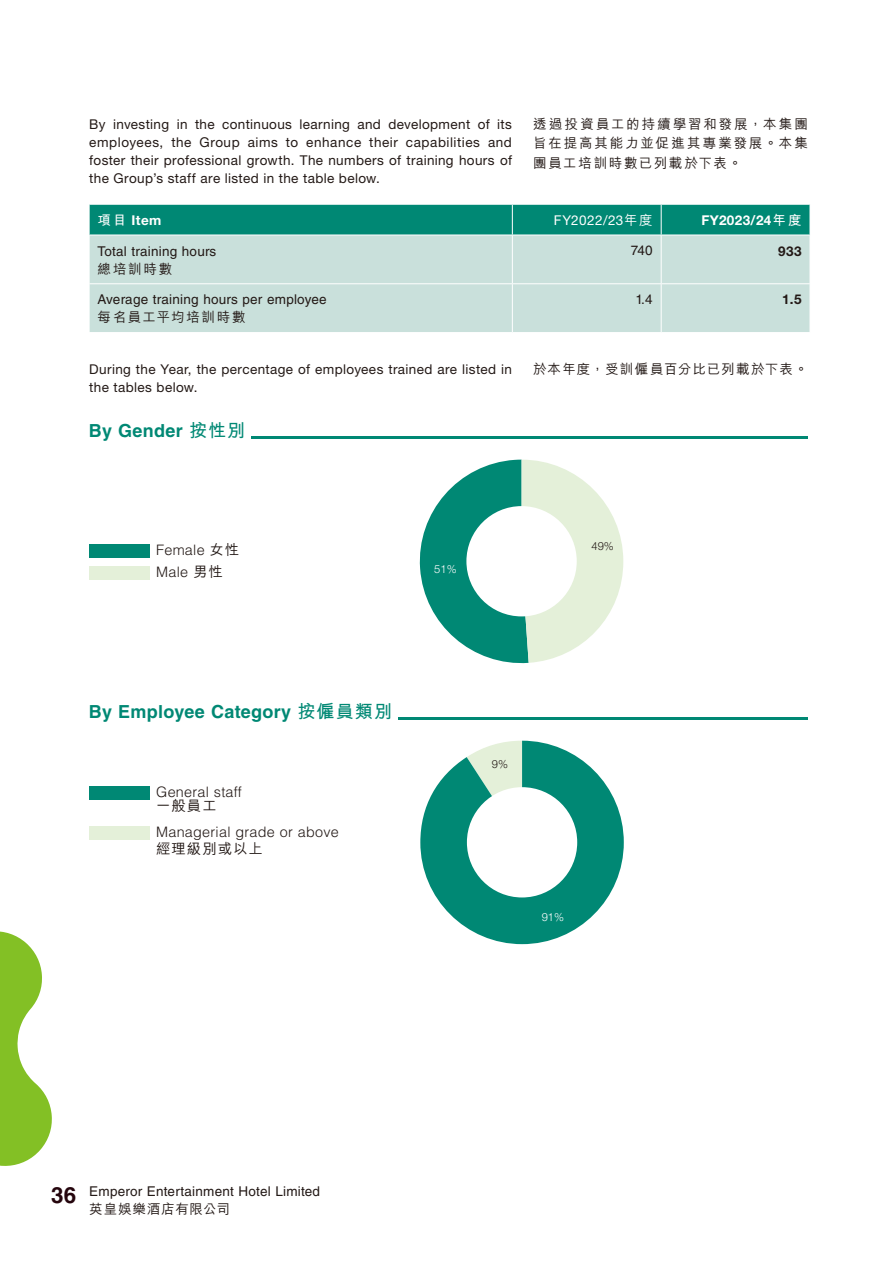
<style>
.page{position:relative;width:893px;height:1263px;background:#fff}
.page>*{position:absolute;margin:0;border:0;box-sizing:border-box;transform-origin:0 0}
.t1{font:700 18px "Helvetica LT Std";letter-spacing:.02em;color:#008874}
.t2{font:300 14.4px/21.8px "Helvetica LT Std";letter-spacing:.02em;color:#231916}
.t3{font:500 14.4px "M Hei HK";letter-spacing:.07em;color:#231916}
.t4{font:13.5px/18px "Helvetica Neue LT Std";letter-spacing:.025em;color:#231916;text-align:justify}
.t5{font:13.5px "Helvetica LT Std";letter-spacing:.02em;color:#231916}
.t6{font:500 13.5px/19.5px "M Hei HK";letter-spacing:.125em;color:#231916;text-align:justify}
.t7{font:500 13.5px "M Hei HK";letter-spacing:.075em;color:#231916}
.t8{font:700 13.5px "Helvetica Neue LT Std";letter-spacing:.03em;color:#fff}
.t9{font:13.5px "Helvetica Neue LT Std";letter-spacing:.03em;color:#fff}
.t10{font:500 13.5px "M Hei HK";letter-spacing:.05em;color:#231916}
.t11{font:700 13.5px "Helvetica Neue LT Std";color:#231916}
.t12{font:300 11.1px "Helvetica Neue LT Pro";color:#231916}
.t13{font:300 11.1px "Helvetica Neue LT Pro";color:#fff}
.s1{font-family:"M Hei HK"}
.s2{font-family:"M Hei HK";font-weight:500}
.s3{font-weight:700;font-size:22.5px;color:#25050d}
</style>
<div class="page">
<svg style="left:0;top:931px;width:52px;height:235px"></svg>
<div style="left:89px;top:544px;width:60px;height:13px;background:#008874"></div>
<div style="left:89px;top:566px;width:60px;height:13px;background:#e4f0d9"></div>
<div style="left:89px;top:786px;width:60px;height:14px;background:#008874"></div>
<div style="left:89px;top:826px;width:60px;height:13px;background:#e4f0d9"></div>
<div style="left:90px;top:205px;width:720px;height:30px;background:#008874"></div>
<div style="left:90px;top:236px;width:720px;height:96px;background:#c9e0db"></div>
<hr style="left:512px;top:205px;width:1px;height:30px;background:#fff">
<hr style="left:661px;top:205px;width:1px;height:30px;background:#fff">
<hr style="left:512px;top:235px;width:1px;height:48px;background:#fff">
<hr style="left:661px;top:235px;width:1px;height:48px;background:#fff">
<hr style="left:89px;top:283px;width:423px;height:1px;background:#fff">
<hr style="left:512px;top:283px;width:149px;height:1px;background:#fff">
<hr style="left:512px;top:284px;width:1px;height:48px;background:#fff">
<hr style="left:661px;top:283px;width:149px;height:1px;background:#fff">
<hr style="left:661px;top:284px;width:1px;height:48px;background:#fff">
<hr style="left:251px;top:436px;width:557px;height:3px;background:#008874">
<svg style="left:419px;top:460px;width:204px;height:204px"></svg>
<div style="left:466px;top:506px;width:111px;height:110px;background:#fff;border-radius:50%"></div>
<svg style="left:420px;top:741px;width:204px;height:203px"></svg>
<div style="left:467px;top:787px;width:110px;height:110px;background:#fff;border-radius:50%"></div>
<hr style="left:398px;top:718px;width:410px;height:2px;background:#008874">
<p class="t4" style="left:89px;top:115px;width:424px">By investing in the continuous learning and development of its employees, the Group aims to enhance their capabilities and foster their professional growth. The numbers of training hours of the Group’s staff are listed in the table below.</p>
<p class="t6" style="left:533px;top:113px;width:276px">透過投資員工的持續學習和發展，本集團旨在提高其能力並促進其專業發展。本集團員工培訓時數已列載於下表。</p>
<p class="t8" style="left:98px;top:212px;width:65px"><span class="s1">項目</span> Item</p>
<p class="t9" style="left:554px;top:212px;width:100px">FY2022/23<span class="s2">年度</span></p>
<p class="t8" style="left:701px;top:212px;width:102px">FY2023/24<span class="s1">年度</span></p>
<p class="t5" style="left:98px;top:243px;width:120px">Total training hours</p>
<p class="t6" style="left:98px;top:258px;width:76px">總培訓時數</p>
<p class="t5" style="left:631px;top:242px;width:23px">740</p>
<p class="t11" style="left:778px;top:242px;width:25px">933</p>
<p class="t5" style="left:98px;top:292px;width:231px">Average training hours per employee</p>
<p class="t6" style="left:98px;top:306px;width:150px">每名員工平均培訓時數</p>
<p class="t5" style="left:635px;top:291px;width:19px">1.4</p>
<p class="t11" style="left:782px;top:291px;width:21px">1.5</p>
<p class="t4" style="left:89px;top:360px;width:424px">During the Year, the percentage of employees trained are listed in the tables below.</p>
<p class="t7" style="left:533px;top:359px;width:276px">於本年度，受訓僱員百分比已列載於下表。</p>
<h1 class="t1" style="left:89px;top:419px;width:158px">By Gender <span class="s1">按性別</span></h1>
<p class="t2" style="left:156px;top:539px;width:85px">Female <span class="s2">女性<br></span>Male <span class="s2">男性</span></p>
<p class="t13" style="left:434px;top:562px;width:24px">51%</p>
<p class="t12" style="left:591px;top:539px;width:24px">49%</p>
<h1 class="t1" style="left:89px;top:700px;width:305px">By Employee Category <span class="s1">按僱員類別</span></h1>
<p class="t2" style="left:156px;top:781px;width:87px">General staff</p>
<p class="t3" style="left:156px;top:795px;width:62px">一般員工</p>
<p class="t2" style="left:156px;top:821px;width:184px">Managerial grade or above</p>
<p class="t3" style="left:156px;top:838px;width:108px">經理級別或以上</p>
<p class="t12" style="left:267px;top:820px;width:24px">49%</p>
<p class="t12" style="left:492px;top:757px;width:18px">9%</p>
<p class="t13" style="left:542px;top:910px;width:24px">91%</p>
<p class="t5" style="left:51px;top:1183px;width:270px"><span class="s3">36</span> Emperor Entertainment Hotel Limited</p>
<p class="t10" style="left:89px;top:1199px;width:142px">英皇娛樂酒店有限公司</p>
</div>
